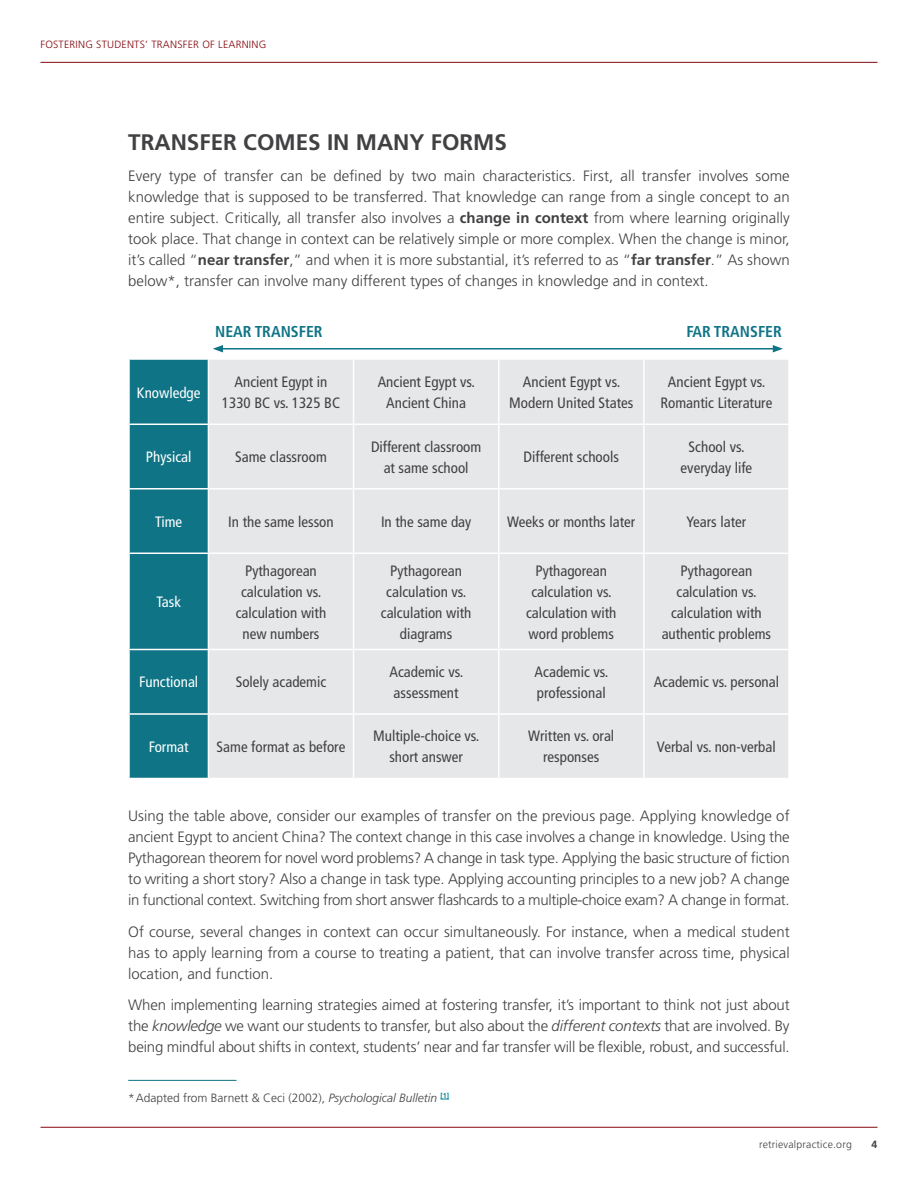
<style>
.page{position:relative;width:918px;height:1188px;background:#fff}
.page>*{position:absolute;margin:0;border:0;box-sizing:border-box;transform-origin:0 0}
.t1{font:700 22.5px "Frutiger";color:#414042}
.t2{font:700 condensed 15.75px "Frutiger";color:#0f7486}
.t3{font:300 15px/21px "Frutiger";letter-spacing:-.01em;color:#414042;text-align:justify}
.t4{font:condensed 15px/21px "Frutiger";color:#414042;text-align:center}
.t5{font:condensed 15px "Frutiger";color:#fff}
.t6{font:300 12px "Frutiger";color:#414042}
.t7{font:300 10.5px "Frutiger";letter-spacing:.02em;color:#86090f}
.t8{font:300 10.5px "Frutiger";letter-spacing:.02em;color:#414042}
.t9{font:700 10.5px "Frutiger";color:#414042}
.s1{font-weight:700}
.s2{font-style:italic}
</style>
<div class="page">
<hr style="left:40px;top:1127px;width:838px;height:1px;background:#86090f">
<hr style="left:40px;top:62px;width:838px;height:1px;background:#86090f">
<div style="left:130px;top:360px;width:78px;height:418px;background:#0f7486"></div>
<div style="left:209px;top:360px;width:579px;height:418px;background:#e6e7e8"></div>
<hr style="left:353px;top:360px;width:1px;height:64px;background:#fff">
<hr style="left:498px;top:360px;width:1px;height:64px;background:#fff">
<hr style="left:643px;top:360px;width:2px;height:64px;background:#fff">
<hr style="left:128px;top:424px;width:80px;height:1px;background:#fff">
<hr style="left:208px;top:424px;width:146px;height:1px;background:#fff">
<hr style="left:354px;top:424px;width:145px;height:1px;background:#fff">
<hr style="left:353px;top:425px;width:1px;height:63px;background:#fff">
<hr style="left:499px;top:424px;width:145px;height:1px;background:#fff">
<hr style="left:498px;top:425px;width:1px;height:63px;background:#fff">
<hr style="left:644px;top:424px;width:146px;height:1px;background:#fff">
<hr style="left:643px;top:425px;width:2px;height:63px;background:#fff">
<hr style="left:128px;top:488px;width:80px;height:2px;background:#fff">
<hr style="left:208px;top:488px;width:146px;height:2px;background:#fff">
<hr style="left:354px;top:488px;width:145px;height:2px;background:#fff">
<hr style="left:353px;top:490px;width:1px;height:63px;background:#fff">
<hr style="left:499px;top:488px;width:145px;height:2px;background:#fff">
<hr style="left:498px;top:490px;width:1px;height:63px;background:#fff">
<hr style="left:644px;top:488px;width:146px;height:2px;background:#fff">
<hr style="left:643px;top:490px;width:2px;height:63px;background:#fff">
<hr style="left:128px;top:553px;width:80px;height:1px;background:#fff">
<hr style="left:208px;top:553px;width:146px;height:1px;background:#fff">
<hr style="left:354px;top:553px;width:145px;height:1px;background:#fff">
<hr style="left:353px;top:554px;width:1px;height:95px;background:#fff">
<hr style="left:499px;top:553px;width:145px;height:1px;background:#fff">
<hr style="left:498px;top:554px;width:1px;height:95px;background:#fff">
<hr style="left:644px;top:553px;width:146px;height:1px;background:#fff">
<hr style="left:643px;top:554px;width:2px;height:95px;background:#fff">
<hr style="left:128px;top:649px;width:80px;height:1px;background:#fff">
<hr style="left:208px;top:649px;width:146px;height:1px;background:#fff">
<hr style="left:354px;top:649px;width:145px;height:1px;background:#fff">
<hr style="left:353px;top:650px;width:1px;height:63px;background:#fff">
<hr style="left:499px;top:649px;width:145px;height:1px;background:#fff">
<hr style="left:498px;top:650px;width:1px;height:63px;background:#fff">
<hr style="left:644px;top:649px;width:146px;height:1px;background:#fff">
<hr style="left:643px;top:650px;width:2px;height:63px;background:#fff">
<hr style="left:128px;top:713px;width:80px;height:2px;background:#fff">
<hr style="left:208px;top:713px;width:146px;height:2px;background:#fff">
<hr style="left:354px;top:713px;width:145px;height:2px;background:#fff">
<hr style="left:353px;top:715px;width:1px;height:63px;background:#fff">
<hr style="left:499px;top:713px;width:145px;height:2px;background:#fff">
<hr style="left:498px;top:715px;width:1px;height:63px;background:#fff">
<hr style="left:644px;top:713px;width:146px;height:2px;background:#fff">
<hr style="left:643px;top:715px;width:2px;height:63px;background:#fff">
<hr style="left:221px;top:348px;width:554px;height:2px;background:#0f7486">
<svg style="left:213px;top:345px;width:10px;height:7px"></svg>
<svg style="left:773px;top:345px;width:10px;height:7px"></svg>
<hr style="left:128px;top:1080px;width:109px;height:1px;background:#0f7486">
<p class="t7" style="left:40px;top:39px;width:227px">FOSTERING STUDENTS’ TRANSFER OF LEARNING</p>
<h1 class="t1" style="left:128px;top:129px;width:380px">TRANSFER COMES IN MANY FORMS</h1>
<p class="t3" style="left:128px;top:166px;width:663px">Every type of transfer can be defined by two main characteristics. First, all transfer involves some knowledge that is supposed to be transferred. That knowledge can range from a single concept to an entire subject. Critically, all transfer also involves a <span class="s1">change in context</span> from where learning originally took place. That change in context can be relatively simple or more complex. When the change is minor, it’s called “<span class="s1">near transfer</span>,” and when it is more substantial, it’s referred to as “<span class="s1">far transfer</span>.” As shown below*, transfer can involve many different types of changes in knowledge and in context.</p>
<p class="t2" style="left:215px;top:322px;width:109px">NEAR TRANSFER</p>
<p class="t2" style="left:686px;top:322px;width:97px">FAR TRANSFER</p>
<p class="t5" style="left:137px;top:384px;width:65px">Knowledge</p>
<p class="t4" style="left:222px;top:372px;width:120px">Ancient Egypt in<br>1330 BC vs. 1325 BC</p>
<p class="t4" style="left:378px;top:372px;width:99px">Ancient Egypt vs.<br>Ancient China</p>
<p class="t4" style="left:509px;top:372px;width:126px">Ancient Egypt vs.<br>Modern United States</p>
<p class="t4" style="left:660px;top:372px;width:113px">Ancient Egypt vs.<br>Romantic Literature</p>
<p class="t5" style="left:146px;top:448px;width:47px">Physical</p>
<p class="t4" style="left:235px;top:447px;width:93px">Same classroom</p>
<p class="t4" style="left:371px;top:436px;width:112px">Different classroom at same school</p>
<p class="t4" style="left:524px;top:447px;width:97px">Different schools</p>
<p class="t4" style="left:681px;top:436px;width:73px">School vs. everyday life</p>
<p class="t5" style="left:155px;top:513px;width:28px">Time</p>
<p class="t4" style="left:228px;top:511px;width:107px">In the same lesson</p>
<p class="t4" style="left:381px;top:511px;width:92px">In the same day</p>
<p class="t4" style="left:507px;top:511px;width:129px">Weeks or months later</p>
<p class="t4" style="left:687px;top:511px;width:61px">Years later</p>
<p class="t5" style="left:156px;top:593px;width:26px">Task</p>
<p class="t4" style="left:236px;top:560px;width:92px">Pythagorean calculation vs. calculation with new numbers</p>
<p class="t4" style="left:381px;top:560px;width:92px">Pythagorean calculation vs. calculation with diagrams</p>
<p class="t4" style="left:526px;top:560px;width:92px">Pythagorean calculation vs. calculation with word problems</p>
<p class="t4" style="left:662px;top:560px;width:111px">Pythagorean calculation vs. calculation with authentic problems</p>
<p class="t5" style="left:139px;top:673px;width:61px">Functional</p>
<p class="t4" style="left:236px;top:672px;width:92px">Solely academic</p>
<p class="t4" style="left:389px;top:661px;width:75px;text-align:left">Academic vs. assessment</p>
<p class="t4" style="left:535px;top:661px;width:75px;text-align:left">Academic vs. professional</p>
<p class="t4" style="left:654px;top:672px;width:127px">Academic vs. personal</p>
<p class="t5" style="left:149px;top:738px;width:41px">Format</p>
<p class="t4" style="left:217px;top:736px;width:130px">Same format as before</p>
<p class="t4" style="left:373px;top:726px;width:108px">Multiple-choice vs. short answer</p>
<p class="t4" style="left:528px;top:726px;width:88px">Written vs. oral responses</p>
<p class="t4" style="left:657px;top:736px;width:120px">Verbal vs. non-verbal</p>
<p class="t3" style="left:128px;top:806px;width:663px">Using the table above, consider our examples of transfer on the previous page. Applying knowledge of ancient Egypt to ancient China? The context change in this case involves a change in knowledge. Using the Pythagorean theorem for novel word problems? A change in task type. Applying the basic structure of fiction to writing a short story? Also a change in task type. Applying accounting principles to a new job? A change in functional context. Switching from short answer flashcards to a multiple-choice exam? A change in format.</p>
<p class="t3" style="left:128px;top:921px;width:663px">Of course, several changes in context can occur simultaneously. For instance, when a medical student has to apply learning from a course to treating a patient, that can involve transfer across time, physical location, and function.</p>
<p class="t3" style="left:128px;top:995px;width:663px">When implementing learning strategies aimed at fostering transfer, it’s important to think not just about the <span class="s2">knowledge</span> we want our students to transfer, but also about the <span class="s2">different contexts</span> that are involved. By being mindful about shifts in context, students’ near and far transfer will be flexible, robust, and successful.</p>
<p class="t6" style="left:128px;top:1091px;width:322px">*Adapted from Barnett &amp; Ceci (2002), <span class="s2">Psychological Bulletin</span> <sup>[1]</sup></p>
<p class="t8" style="left:759px;top:1138px;width:94px">retrievalpractice.org</p>
<p class="t9" style="left:872px;top:1138px;width:7px">4</p>
</div>
